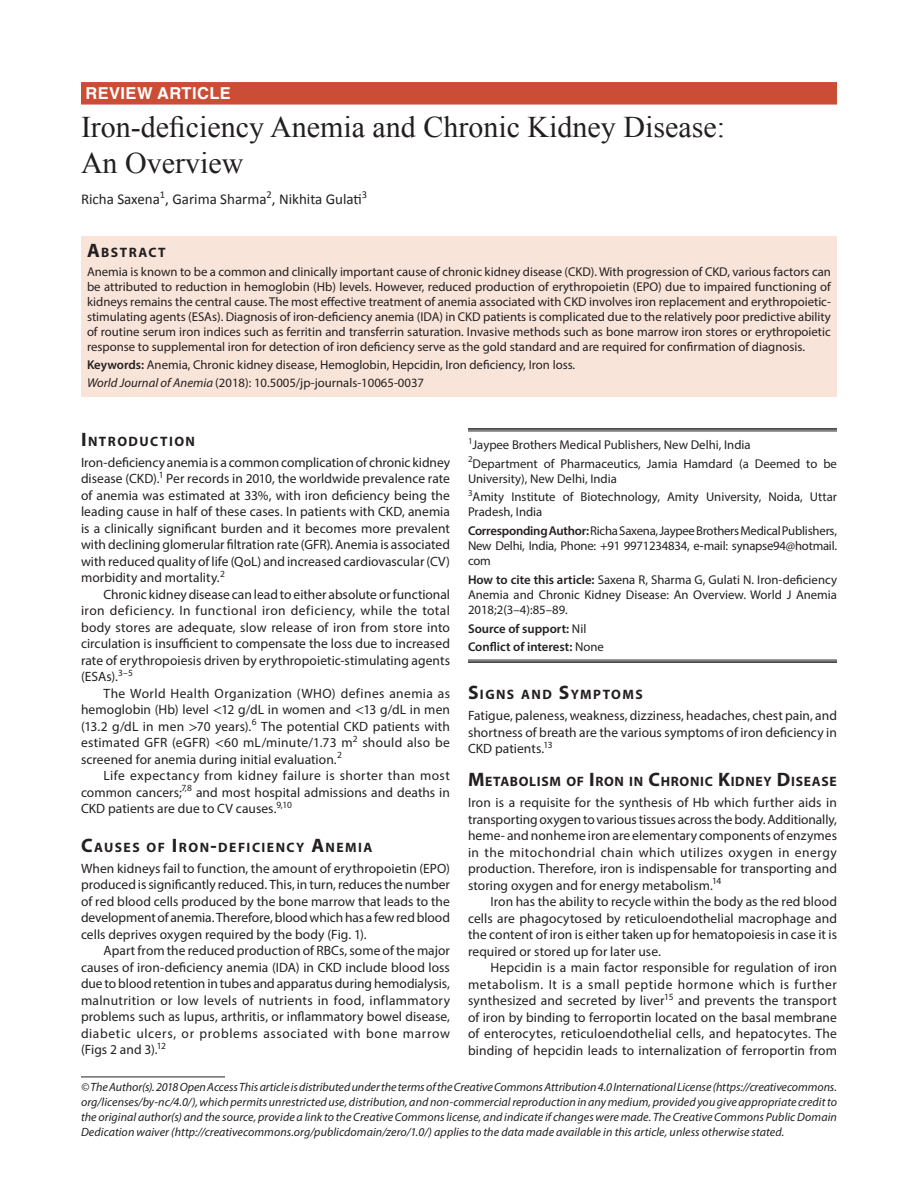
<style>
.page{position:relative;width:918px;height:1188px;background:#fff}
.page>*{position:absolute;margin:0;border:0;box-sizing:border-box;transform-origin:0 0}
.AT{font:30px/36px "Times New Roman";color:#231f20}
.WJOA-ART{font:700 16.5px "Helvetica LT Std";letter-spacing:.025em;color:#fff}
.AU{font:15px "Calibri";color:#231f20}
.AB{font:700 13.65px "Myriad Pro";letter-spacing:.105em;color:#231f20}
.AB-2{font:700 13.65px "Myriad Pro";letter-spacing:.05em;color:#231f20}
.Para{font:13.5px/16.5px "Myriad Pro";letter-spacing:.005em;color:#231f20;text-align:justify}
.Para-first{font:13.5px/16.5px "Myriad Pro";letter-spacing:.005em;color:#231f20;text-align:justify}
.AB-Para-first{font:12.75px/15px "Myriad Pro";color:#231f20;text-align:justify}
.Cor-Para{font:12.75px/15.3px "Myriad Pro";letter-spacing:-.015em;color:#231f20;text-align:justify}
.AF{font:12.75px/15.3px "Myriad Pro";color:#231f20}
.KW{font:12.75px "Myriad Pro";color:#231f20}
.JT_DOI{font:12.75px "Myriad Pro";color:#231f20}
.AF-first{font:12.75px "Myriad Pro";color:#231f20}
.Aff-foot-last{font:600 12.75px "Myriad Pro";color:#231f20}
.Aff-foot{font:600 12.75px "Myriad Pro";color:#231f20}
.Footnote_Text{font:italic 12px/15px "Myriad Pro";letter-spacing:.005em;color:#231f20;text-align:justify}
.s1{font-size:19.5px}
.s2{font-weight:600}
.s3{font-style:italic}
.s4{font-family:"STIX"}
.s5{font-weight:400}
</style>
<div class="page">
<div style="left:81px;top:82px;width:756px;height:23px;background:#cb4d36"></div>
<div style="left:81px;top:236px;width:756px;height:26px;background:#f8e4d9"></div>
<div style="left:81px;top:261px;width:756px;height:99px;background:#f8e4d9"></div>
<div style="left:81px;top:354px;width:756px;height:24px;background:#f8e4d9"></div>
<div style="left:81px;top:372px;width:756px;height:24px;background:#f8e4d9"></div>
<hr style="left:468px;top:428px;width:369px;height:2px;background:#231f20">
<hr style="left:468px;top:431px;width:369px;height:1px;background:#231f20">
<hr style="left:468px;top:660px;width:369px;height:1px;background:#231f20">
<hr style="left:468px;top:661px;width:369px;height:2px;background:#231f20">
<hr style="left:81px;top:1077px;width:144px;height:1px;background:#231f20">
<p class="WJOA-ART" style="left:86px;top:83px;width:147px">REVIEW ARTICLE</p>
<p class="AT" style="left:81px;top:108px;width:646px">Iron-deficiency Anemia and Chronic Kidney Disease:<br>An Overview</p>
<p class="AU" style="left:81px;top:190px;width:288px">Richa Saxena<sup>1</sup>, Garima Sharma<sup>2</sup>, Nikhita Gulati<sup>3</sup></p>
<p class="AB" style="left:87px;top:243px;width:80px"><span class="s1">A</span>BSTRACT</p>
<p class="AB-Para-first" style="left:87px;top:264px;width:746px">Anemia is known to be a common and clinically important cause of chronic kidney disease (CKD). With progression of CKD, various factors can be attributed to reduction in hemoglobin (Hb) levels. However, reduced production of erythropoietin (EPO) due to impaired functioning of kidneys remains the central cause. The most effective treatment of anemia associated with CKD involves iron replacement and erythropoietic&shy;stimulating agents (ESAs). Diagnosis of iron-deficiency anemia (IDA) in CKD patients is complicated due to the relatively poor predictive ability of routine serum iron indices such as ferritin and transferrin saturation. Invasive methods such as bone marrow iron stores or erythropoietic response to supplemental iron for detection of iron deficiency serve as the gold standard and are required for confirmation of diagnosis.</p>
<p class="KW" style="left:87px;top:357px;width:490px"><span class="s2">Keywords:</span> Anemia, Chronic kidney disease, Hemoglobin, Hepcidin, Iron deficiency, Iron loss.</p>
<p class="JT_DOI" style="left:87px;top:375px;width:339px"><span class="s3">World Journal of Anemia</span> (2018): 10.5005/jp-journals-10065-0037</p>
<h1 class="AB" style="left:81px;top:432px;width:116px"><span class="s1">I</span>NTRODUCTION</h1>
<p class="Para-first" style="left:81px;top:454px;width:371px">Iron-deficiency anemia is a common complication of chronic kidney disease (CKD).<sup>1</sup> Per records in 2010, the worldwide prevalence rate of anemia was estimated at 33%, with iron deficiency being the leading cause in half of these cases. In patients with CKD, anemia is a clinically significant burden and it becomes more prevalent with declining glomerular filtration rate (GFR). Anemia is associated with reduced quality of life (QoL) and increased cardiovascular (CV) morbidity and mortality.<sup>2</sup></p>
<p class="Para" style="left:81px;top:586px;width:371px;text-indent:22px">Chronic kidney disease can lead to either absolute or functional iron deficiency. In functional iron deficiency, while the total body stores are adequate, slow release of iron from store into circulation is insufficient to compensate the loss due to increased rate of erythropoiesis driven by erythropoietic-stimulating agents (ESAs).<sup>3–5</sup></p>
<p class="Para" style="left:81px;top:685px;width:371px;text-indent:22px">The World Health Organization (WHO) defines anemia as hemoglobin (Hb) level <span class="s4">&lt;</span>12 g/dL in women and <span class="s4">&lt;</span>13 g/dL in men (13.2 g/dL in men <span class="s4">&gt;</span>70 years).<sup>6</sup> The potential CKD patients with estimated GFR (eGFR) <span class="s4">&lt;</span>60 mL/minute/1.73 m<sup>2</sup> should also be screened for anemia during initial evaluation.<sup>2</sup></p>
<p class="Para" style="left:81px;top:767px;width:370px;text-indent:22px">Life expectancy from kidney failure is shorter than most common cancers;<sup>7,8</sup> and most hospital admissions and deaths in CKD patients are due to CV causes.<sup>9,10</sup></p>
<h1 class="AB" style="left:81px;top:838px;width:285px"><span class="s1">C</span>AUSES OF <span class="s1">I</span>RON<span class="s1">-</span>DEFICIENCY <span class="s1">A</span>NEMIA</h1>
<p class="Para-first" style="left:81px;top:860px;width:371px">When kidneys fail to function, the amount of erythropoietin (EPO) produced is significantly reduced. This, in turn, reduces the number of red blood cells produced by the bone marrow that leads to the development of anemia. Therefore, blood which has a few red blood cells deprives oxygen required by the body (Fig. 1).</p>
<p class="Para" style="left:81px;top:942px;width:371px;text-indent:22px">Apart from the reduced production of RBCs, some of the major causes of iron-deficiency anemia (IDA) in CKD include blood loss due to blood retention in tubes and apparatus during hemodialysis, malnutrition or low levels of nutrients in food, inflammatory problems such as lupus, arthritis, or inflammatory bowel disease, diabetic ulcers, or problems associated with bone marrow (Figs 2 and 3).<sup>12</sup></p>
<p class="AF-first" style="left:468px;top:437px;width:284px"><sup>1</sup>Jaypee Brothers Medical Publishers, New Delhi, India</p>
<p class="AF" style="left:468px;top:455px;width:371px"><sup>2</sup>Department of Pharmaceutics, Jamia Hamdard (a Deemed to be<br>University), New Delhi, India</p>
<p class="AF" style="left:468px;top:489px;width:371px"><sup>3</sup>Amity Institute of Biotechnology, Amity University, Noida, Uttar<br>Pradesh, India</p>
<p class="Cor-Para" style="left:468px;top:523px;width:371px"><span class="s2">Corresponding Author:</span> Richa Saxena, Jaypee Brothers Medical Publishers, New Delhi, India, Phone: +91 9971234834, e-mail: synapse94@hotmail. com</p>
<p class="Cor-Para" style="left:468px;top:571px;width:371px"><span class="s2">How to cite this article:</span> Saxena R, Sharma G, Gulati N. Iron-deficiency Anemia and Chronic Kidney Disease: An Overview. World J Anemia 2018;2(3–4):85–89.</p>
<p class="Aff-foot" style="left:468px;top:620px;width:120px">Source of support: <span class="s5">Nil</span></p>
<p class="Aff-foot-last" style="left:468px;top:638px;width:137px">Conflict of interest: <span class="s5">None</span></p>
<h1 class="AB" style="left:468px;top:686px;width:176px"><span class="s1">S</span>IGNS AND <span class="s1">S</span>YMPTOMS</h1>
<p class="Para-first" style="left:468px;top:707px;width:370px">Fatigue, paleness, weakness, dizziness, headaches, chest pain, and shortness of breath are the various symptoms of iron deficiency in CKD patients.<sup>13</sup></p>
<h1 class="AB-2" style="left:468px;top:773px;width:370px"><span class="s1">M</span>ETABOLISM OF <span class="s1">I</span>RON IN <span class="s1">C</span>HRONIC <span class="s1">K</span>IDNEY <span class="s1">D</span>ISEASE</h1>
<p class="Para-first" style="left:468px;top:794px;width:371px">Iron is a requisite for the synthesis of Hb which further aids in transporting oxygen to various tissues across the body. Additionally, heme- and nonheme iron are elementary components of enzymes in the mitochondrial chain which utilizes oxygen in energy production. Therefore, iron is indispensable for transporting and storing oxygen and for energy metabolism.<sup>14</sup></p>
<p class="Para" style="left:468px;top:893px;width:371px;text-indent:22px">Iron has the ability to recycle within the body as the red blood cells are phagocytosed by reticuloendothelial macrophage and the content of iron is either taken up for hematopoiesis in case it is required or stored up for later use.</p>
<p class="Para" style="left:468px;top:959px;width:371px;text-indent:22px">Hepcidin is a main factor responsible for regulation of iron metabolism. It is a small peptide hormone which is further synthesized and secreted by liver<sup>15</sup> and prevents the transport of iron by binding to ferroportin located on the basal membrane of enterocytes, reticuloendothelial cells, and hepatocytes. The binding of hepcidin leads to internalization of ferroportin from</p>
<p class="Footnote_Text" style="left:81px;top:1079px;width:758px">© The Author(s). 2018 Open Access This article is distributed under the terms of the Creative Commons Attribution 4.0 International License (https://creativecommons. org/licenses/by-nc/4.0/), which permits unrestricted use, distribution, and non-commercial reproduction in any medium, provided you give appropriate credit to the original author(s) and the source, provide a link to the Creative Commons license, and indicate if changes were made. The Creative Commons Public Domain Dedication waiver (http://creativecommons.org/publicdomain/zero/1.0/) applies to the data made available in this article, unless otherwise stated.</p>
</div>
